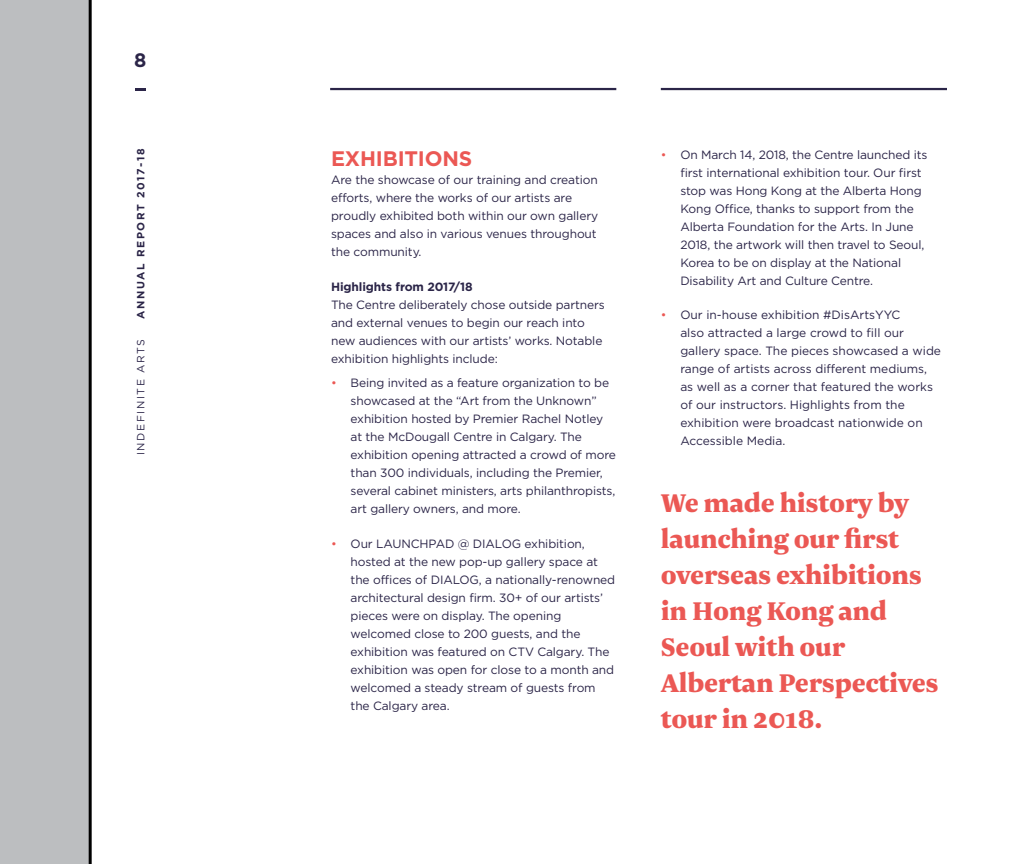
<style>
.page{position:relative;width:1035px;height:864px;background:#fff}
.page>*{position:absolute;margin:0;border:0;box-sizing:border-box;transform-origin:0 0}
.t1{font:900 30px/36px "Newzald";letter-spacing:-.01em;color:#eb5854}
.t2{font:700 21px "Gotham";letter-spacing:-.01em;color:#eb5854}
.t3{font:700 19.5px "Gotham";color:#2b2548}
.t4{font:12px/18px "Gotham";letter-spacing:-.01em;color:#2b2548}
.t5{font:700 12px "Gotham";letter-spacing:-.01em;color:#2b2548}
.t6{font:700 10.5px "Gotham";letter-spacing:.15em;color:#2b2548}
.t7{font:10.5px "Gotham";letter-spacing:.15em;color:#2b2548}
.s1{color:#eb5854}
</style>
<div class="page">
<svg style="left:135px;top:88px;width:11px;height:2px"></svg>
<hr style="left:330px;top:88px;width:286px;height:2px;background:#2b2548">
<hr style="left:661px;top:88px;width:286px;height:2px;background:#2b2548">
<div style="left:0;top:0;width:90px;height:864px;background:#bcbec0"></div>
<hr style="left:89px;top:0;width:3px;height:864px;background:#000">
<h3 class="t3" style="left:134px;top:49px;width:14px">8</h3>
<p class="t6" style="left:135px;top:319px;width:171px;rotate:-90deg">ANNUAL REPORT 2017-18</p>
<p class="t7" style="left:135px;top:455px;width:118px;rotate:-90deg">INDEFINITE ARTS</p>
<h2 class="t2" style="left:331px;top:147px;width:143px">EXHIBITIONS</h2>
<p class="t4" style="left:331px;top:171px;width:268px">Are the showcase of our training and creation efforts, where the works of our artists are proudly exhibited both within our own gallery spaces and also in various venues throughout the community.</p>
<p class="t5" style="left:331px;top:279px;width:143px">Highlights from 2017/18</p>
<p class="t4" style="left:331px;top:295px;width:275px">The Centre deliberately chose outside partners and external venues to begin our reach into new audiences with our artists’ works. Notable exhibition highlights include:</p>
<p class="t4" style="left:350px;top:374px;width:267px;text-indent:-20px"><span class="s1">•</span> Being invited as a feature organization to be showcased at the “Art from the Unknown” exhibition hosted by Premier Rachel Notley at the McDougall Centre in Calgary. The exhibition opening attracted a crowd of more than 300 individuals, including the Premier, several cabinet ministers, arts philanthropists, art gallery owners, and more.</p>
<p class="t4" style="left:350px;top:534px;width:266px;text-indent:-20px"><span class="s1">•</span> Our LAUNCHPAD @ DIALOG exhibition, hosted at the new pop-up gallery space at the offices of DIALOG, a nationally-renowned architectural design firm. 30+ of our artists’ pieces were on display. The opening welcomed close to 200 guests, and the exhibition was featured on CTV Calgary. The exhibition was open for close to a month and welcomed a steady stream of guests from the Calgary area.</p>
<p class="t4" style="left:680px;top:146px;width:249px;text-indent:-20px"><span class="s1">•</span> On March 14, 2018, the Centre launched its first international exhibition tour. Our first stop was Hong Kong at the Alberta Hong Kong Office, thanks to support from the Alberta Foundation for the Arts. In June 2018, the artwork will then travel to Seoul, Korea to be on display at the National Disability Art and Culture Centre.</p>
<p class="t4" style="left:680px;top:306px;width:262px;text-indent:-20px"><span class="s1">•</span> Our in-house exhibition #DisArtsYYC<br>also attracted a large crowd to fill our gallery space. The pieces showcased a wide range of artists across different mediums, as well as a corner that featured the works of our instructors. Highlights from the exhibition were broadcast nationwide on Accessible Media.</p>
<h1 class="t1" style="left:661px;top:483px;width:279px">We made history by launching our first overseas exhibitions in Hong Kong and<br>Seoul with our<br>Albertan Perspectives tour in 2018.</h1>
</div>
